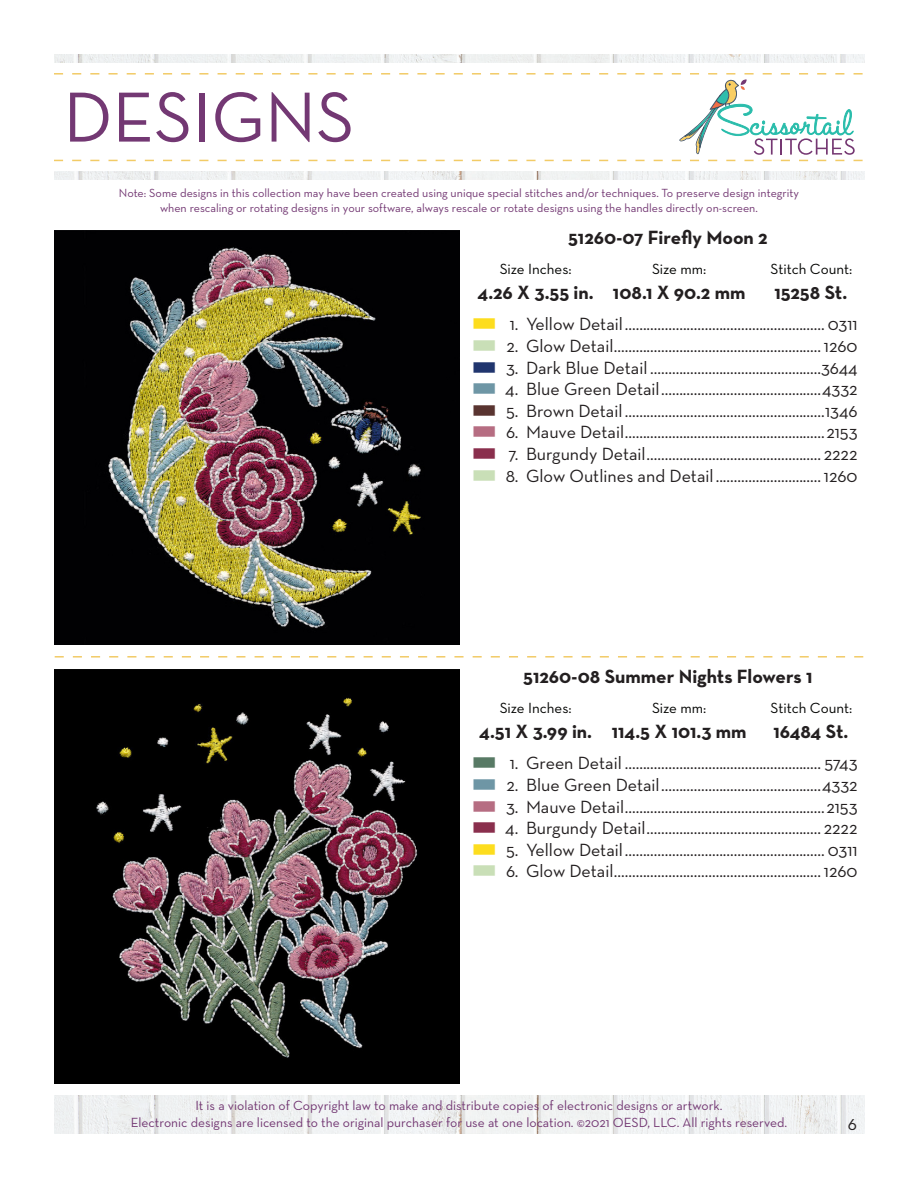
<style>
.page{position:relative;width:918px;height:1188px;background:#fff}
.page>*{position:absolute;margin:0;border:0;box-sizing:border-box;transform-origin:0 0}
.t1{font:72px "Neutra Text";color:#733873}
.t2{font:700 19.5px "Neutra Text";color:#231f20}
.t3{font:18px "Neutra Text";color:#231f20}
.t4{font:15px "Neutra Text";color:#040503}
.t5{font:13.5px "Neutra Text";color:#733873}
.t6{font:12px "Neutra Text";color:#733873}
.s1{color:#fddd1e}
.s2{color:#c9dfb7}
.s3{color:#20356e}
.s4{color:#6e96a5}
.s5{color:#593430}
.s6{color:#b66d82}
.s7{color:#8a2f4d}
.s8{color:#587a65}
</style>
<div class="page">
<img style="left:54px;top:1096px;width:810px;height:38px">
<img style="left:54px;top:54px;width:810px;height:126px">
<div style="left:29px;top:63px;width:863px;height:108px;background:#fff"></div>
<svg style="left:54px;top:73px;width:809px;height:88px"></svg>
<svg style="left:55px;top:656px;width:808px;height:2px"></svg>
<img style="left:54px;top:230px;width:405px;height:414px">
<img style="left:54px;top:669px;width:405px;height:414px">
<p class="t1" style="left:63px;top:73px;width:293px">DESIGNS</p>
<p class="t6" style="left:119px;top:186px;width:682px">Note: Some designs in this collection may have been created using unique special stitches and/or techniques. To preserve design integrity</p>
<p class="t6" style="left:160px;top:200px;width:599px">when rescaling or rotating designs in your software, always rescale or rotate designs using the handles directly on-screen.</p>
<p class="t2" style="left:568px;top:225px;width:201px">51260-07 Firefly Moon 2</p>
<p class="t4" style="left:500px;top:260px;width:73px">Size Inches:</p>
<p class="t4" style="left:652px;top:260px;width:56px">Size mm:</p>
<p class="t4" style="left:770px;top:260px;width:83px">Stitch Count:</p>
<p class="t2" style="left:478px;top:280px;width:118px">4.26 X 3.55 in.</p>
<p class="t2" style="left:613px;top:280px;width:134px">108.1 X 90.2 mm</p>
<p class="t2" style="left:774px;top:280px;width:74px">15258 St.</p>
<p class="t3" style="left:472px;top:313px;width:387px"><span class="s1">■</span> 1. Yellow Detail....................................................... 0311</p>
<p class="t3" style="left:472px;top:335px;width:387px"><span class="s2">■</span> 2. Glow Detail......................................................... 1260</p>
<p class="t3" style="left:472px;top:356px;width:387px"><span class="s3">■</span> 3. Dark Blue Detail ...............................................3644</p>
<p class="t3" style="left:472px;top:378px;width:387px"><span class="s4">■</span> 4. Blue Green Detail............................................4332</p>
<p class="t3" style="left:472px;top:400px;width:387px"><span class="s5">■</span> 5. Brown Detail .......................................................1346</p>
<p class="t3" style="left:472px;top:421px;width:387px"><span class="s6">■</span> 6. Mauve Detail.......................................................2153</p>
<p class="t3" style="left:472px;top:443px;width:387px"><span class="s7">■</span> 7. Burgundy Detail................................................ 2222</p>
<p class="t3" style="left:472px;top:464px;width:387px"><span class="s2">■</span> 8. Glow Outlines and Detail ............................. 1260</p>
<p class="t2" style="left:523px;top:664px;width:291px">51260-08 Summer Nights Flowers 1</p>
<p class="t4" style="left:500px;top:699px;width:73px">Size Inches:</p>
<p class="t4" style="left:652px;top:699px;width:56px">Size mm:</p>
<p class="t4" style="left:770px;top:699px;width:83px">Stitch Count:</p>
<p class="t2" style="left:479px;top:719px;width:114px">4.51 X 3.99 in.</p>
<p class="t2" style="left:612px;top:719px;width:136px">114.5 X 101.3 mm</p>
<p class="t2" style="left:773px;top:719px;width:76px">16484 St.</p>
<p class="t3" style="left:472px;top:752px;width:387px"><span class="s8">■</span> 1. Green Detail ...................................................... 5743</p>
<p class="t3" style="left:472px;top:774px;width:387px"><span class="s4">■</span> 2. Blue Green Detail............................................4332</p>
<p class="t3" style="left:472px;top:796px;width:387px"><span class="s6">■</span> 3. Mauve Detail.......................................................2153</p>
<p class="t3" style="left:472px;top:817px;width:387px"><span class="s7">■</span> 4. Burgundy Detail................................................ 2222</p>
<p class="t3" style="left:472px;top:839px;width:387px"><span class="s1">■</span> 5. Yellow Detail....................................................... 0311</p>
<p class="t3" style="left:472px;top:860px;width:387px"><span class="s2">■</span> 6. Glow Detail......................................................... 1260</p>
<p class="t5" style="left:195px;top:1098px;width:529px">It is a violation of Copyright law to make and distribute copies of electronic designs or artwork.</p>
<p class="t5" style="left:131px;top:1114px;width:658px">Electronic designs are licensed to the original purchaser for use at one location. ©2021 OESD, LLC. All rights reserved.</p>
<p class="t3" style="left:848px;top:1113px;width:11px">6</p>
</div>
